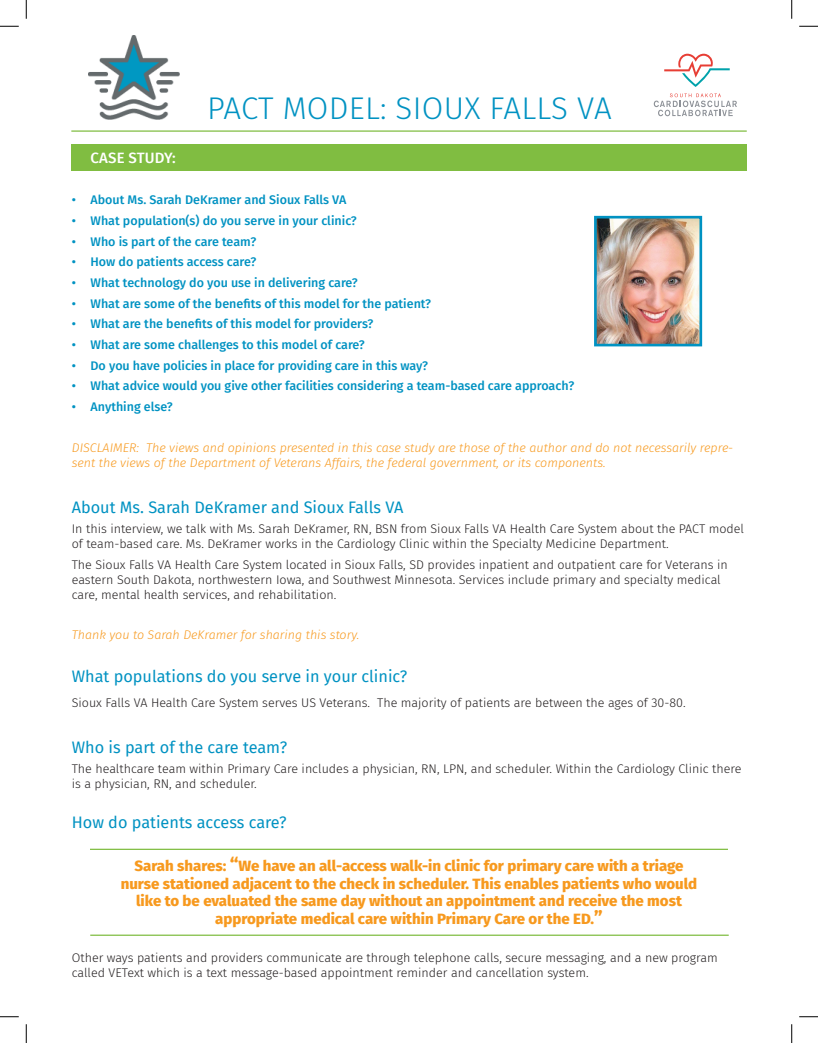
<style>
.page{position:relative;width:818px;height:1043px;background:#fff}
.page>*{position:absolute;margin:0;border:0;box-sizing:border-box;transform-origin:0 0}
.t1{font:300 31.25px "Fira Sans";letter-spacing:.01em;color:#0092c2}
.t2{font:16.25px "Fira Sans";color:#0092c2}
.t3{font:800 15px/17.5px "Fira Sans";color:#f7991e;text-align:center}
.t4{font:500 15px "Fira Sans";letter-spacing:.01em;color:#fff}
.t5{font:300 12.5px/15px "Fira Sans";color:#231f20}
.t6{font:500 12.5px "Fira Sans";color:#0092c2}
.t7{font:italic 300 12.5px/15px "Fira Sans";color:#f7991e}
.s1{font-size:18.75px}
</style>
<div class="page">
<div style="left:71px;top:144px;width:675px;height:26px;background:#80bd41"></div>
<hr style="left:71px;top:130px;width:675px;height:2px;background:#80bd41">
<svg style="left:653px;top:93px;width:84px;height:23px"></svg>
<svg style="left:664px;top:54px;width:65px;height:33px"></svg>
<hr style="left:90px;top:848px;width:638px;height:2px;background:#80bd41">
<hr style="left:90px;top:934px;width:638px;height:1px;background:#80bd41">
<img style="left:598px;top:220px;width:100px;height:122px">
<div style="left:594px;top:216px;width:108px;height:130px;border:3px solid #0092c2"></div>
<svg style="left:0;top:25px;width:19px;height:2px"></svg>
<svg style="left:799px;top:25px;width:19px;height:2px"></svg>
<svg style="left:0;top:1016px;width:19px;height:1px"></svg>
<svg style="left:799px;top:1016px;width:19px;height:1px"></svg>
<svg style="left:25px;top:0;width:2px;height:19px"></svg>
<svg style="left:25px;top:1024px;width:2px;height:18px"></svg>
<svg style="left:791px;top:0;width:1px;height:19px"></svg>
<svg style="left:791px;top:1024px;width:1px;height:18px"></svg>
<img style="left:89px;top:35px;width:91px;height:85px">
<h1 class="t1" style="left:207px;top:85px;width:406px">PACT MODEL: SIOUX FALLS VA</h1>
<p class="t4" style="left:91px;top:146px;width:87px">CASE STUDY:</p>
<p class="t6" style="left:72px;top:190px;width:276px">• About Ms. Sarah DeKramer and Sioux Falls VA</p>
<p class="t6" style="left:72px;top:211px;width:286px">• What population(s) do you serve in your clinic?</p>
<p class="t6" style="left:72px;top:231px;width:186px">• Who is part of the care team?</p>
<p class="t6" style="left:72px;top:252px;width:186px">• How do patients access care?</p>
<p class="t6" style="left:72px;top:272px;width:287px">• What technology do you use in delivering care?</p>
<p class="t6" style="left:72px;top:293px;width:361px">• What are some of the benefits of this model for the patient?</p>
<p class="t6" style="left:72px;top:314px;width:303px">• What are the benefits of this model for providers?</p>
<p class="t6" style="left:72px;top:334px;width:294px">• What are some challenges to this model of care?</p>
<p class="t6" style="left:72px;top:355px;width:358px">• Do you have policies in place for providing care in this way?</p>
<p class="t6" style="left:72px;top:376px;width:504px">• What advice would you give other facilities considering a team-based care approach?</p>
<p class="t6" style="left:72px;top:396px;width:102px">• Anything else?</p>
<p class="t7" style="left:72px;top:440px;width:662px">DISCLAIMER: The views and opinions presented in this case study are those of the author and do not necessarily repre&shy;sent the views of the Department of Veterans Affairs, the federal government, or its components.</p>
<h2 class="t2" style="left:72px;top:495px;width:333px">About Ms. Sarah DeKramer and Sioux Falls VA</h2>
<p class="t5" style="left:72px;top:521px;width:673px">In this interview, we talk with Ms. Sarah DeKramer, RN, BSN from Sioux Falls VA Health Care System about the PACT model of team-based care. Ms. DeKramer works in the Cardiology Clinic within the Specialty Medicine Department.</p>
<p class="t5" style="left:72px;top:557px;width:657px">The Sioux Falls VA Health Care System located in Sioux Falls, SD provides inpatient and outpatient care for Veterans in eastern South Dakota, northwestern Iowa, and Southwest Minnesota. Services include primary and specialty medical care, mental health services, and rehabilitation.</p>
<p class="t7" style="left:72px;top:627px;width:289px">Thank you to Sarah DeKramer for sharing this story.</p>
<h2 class="t2" style="left:72px;top:664px;width:337px">What populations do you serve in your clinic?</h2>
<p class="t5" style="left:72px;top:695px;width:615px">Sioux Falls VA Health Care System serves US Veterans. The majority of patients are between the ages of 30-80.</p>
<h2 class="t2" style="left:72px;top:735px;width:217px">Who is part of the care team?</h2>
<p class="t5" style="left:72px;top:761px;width:671px">The healthcare team within Primary Care includes a physician, RN, LPN, and scheduler. Within the Cardiology Clinic there is a physician, RN, and scheduler.</p>
<h2 class="t2" style="left:72px;top:810px;width:216px">How do patients access care?</h2>
<p class="t3" style="left:121px;top:856px;width:578px">Sarah shares: <span class="s1">“</span>We have an all-access walk-in clinic for primary care with a triage nurse stationed adjacent to the check in scheduler. This enables patients who would like to be evaluated the same day without an appointment and receive the most appropriate medical care within Primary Care or the ED.<span class="s1">”</span></p>
<p class="t5" style="left:72px;top:950px;width:647px">Other ways patients and providers communicate are through telephone calls, secure messaging, and a new program called VEText which is a text message-based appointment reminder and cancellation system.</p>
</div>
